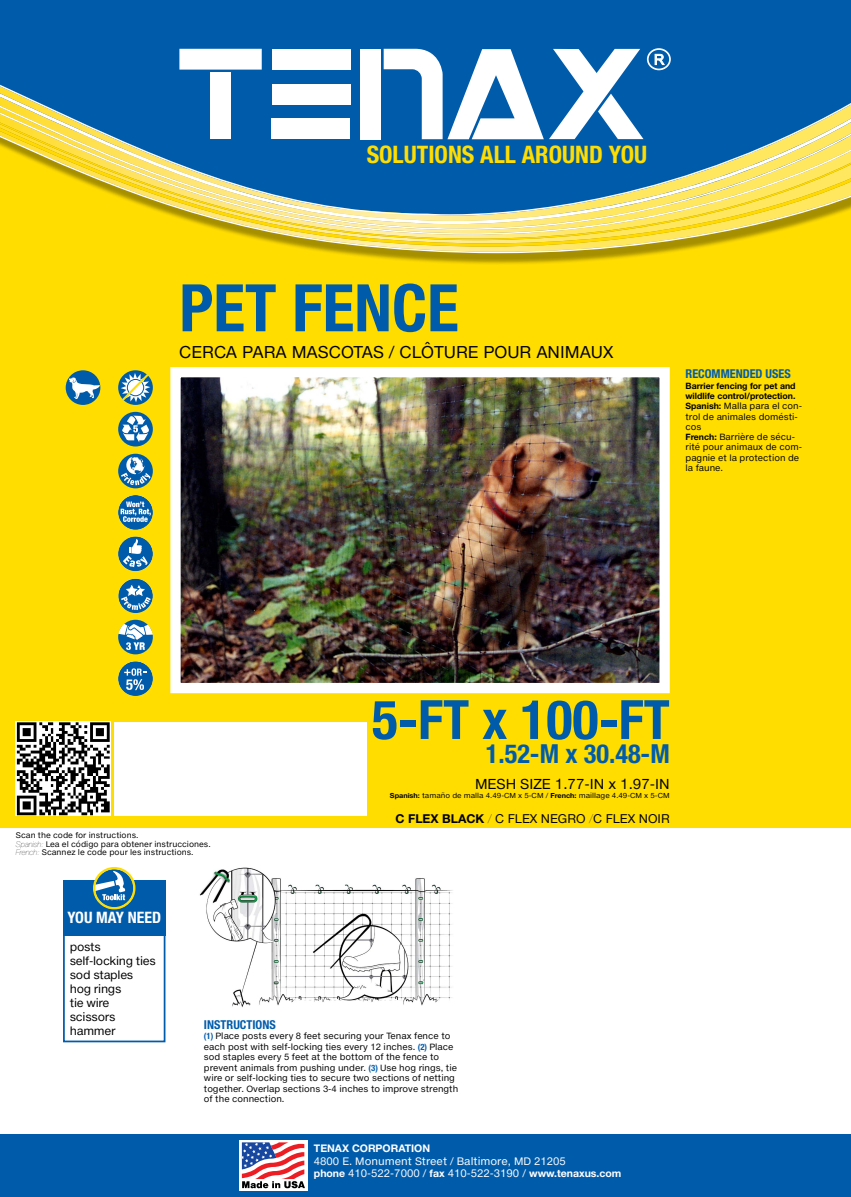
<style>
.page{position:relative;width:851px;height:1197px;background:#fff}
.page>*{position:absolute;margin:0;border:0;box-sizing:border-box;transform-origin:0 0}
.t1{font:700 condensed 65.62px "Helvetica Neue LT Std";color:#005cab}
.t2{font:700 condensed 54.25px "Helvetica Neue LT Std";color:#005cab}
.t3{font:700 condensed 26.25px "Helvetica Neue LT Std";color:#005cab}
.t4{font:700 condensed 24.15px "Helvetica Neue LT Std";color:#fd0}
.t5{font:16.62px "Helvetica Neuee Text Pro";color:#000}
.t6{font:700 condensed 15.75px "Helvetica Neue LT Std";color:#fff}
.t7{font:14px "Helvetica Neuee Text Pro";color:#000}
.t8{font:12.25px "Helvetica Neuee Text Pro";color:#000}
.t9{font:700 condensed 12.25px "Helvetica Neue LT Std";color:#005cab}
.t10{font:11.38px/14px "Helvetica Neuee Text Pro";letter-spacing:-.025em;color:#000}
.t11{font:10.5px/12.2px "Helvetica Neuee Text Pro";color:#fff}
.t12{font:700 10.5px "Helvetica Neue LT Std";color:#fff}
.t13{font:8.75px/10.3px "Helvetica Neuee Text Pro";color:#000}
.t14{font:700 8.75px/10.3px "Helvetica Neue LT Std";color:#000}
.t15{font:7.88px/8.5px "Helvetica Neuee Text Pro";color:#000}
.t16{font:7px "Helvetica Neuee Text Pro";color:#000;scale:1.05 1}
.s1{font-family:"Helvetica Neue LT Std";font-weight:700}
.s2{font-family:"Helvetica Neue LT Std";font-weight:200;font-style:italic}
.s3{font-family:"Helvetica Neue LT Std";font-weight:700;font-stretch:condensed;color:#005cab}
</style>
<div class="page">
<div style="left:0;top:1134px;width:850px;height:63px;background:#005cab"></div>
<div style="left:0;top:84px;width:850px;height:744px;background:#fd0"></div>
<div style="left:0;top:13px;width:850px;height:253px;background:#000;opacity:.35"></div>
<svg style="left:0;top:247px;width:850px;height:6px"></svg>
<img style="left:0;top:240px;width:850px;height:7px">
<div style="left:0;top:0;width:850px;height:122px;background:#005cab"></div>
<img style="left:0;top:122px;width:850px;height:118px">
<img style="left:181px;top:378px;width:477px;height:304px">
<div style="left:170px;top:367px;width:499px;height:326px;border:10px solid #fff"></div>
<div style="left:173px;top:39px;width:507px;height:110px;background:#005cab"></div>
<div style="left:647px;top:48px;width:23px;height:22px;border:2px solid #fff;border-radius:50%"></div>
<svg style="left:654px;top:54px;width:11px;height:11px"></svg>
<div style="left:360px;top:49px;width:21px;height:90px;background:#fff"></div>
<div style="left:272px;top:49px;width:78px;height:21px;background:#fff"></div>
<div style="left:272px;top:84px;width:78px;height:21px;background:#fff"></div>
<div style="left:272px;top:119px;width:78px;height:20px;background:#fff"></div>
<div style="left:210px;top:72px;width:21px;height:67px;background:#fff"></div>
<svg style="left:179px;top:49px;width:83px;height:21px;background:#f8fafc"></svg>
<svg style="left:383px;top:49px;width:260px;height:90px"></svg>
<div style="left:63px;top:880px;width:102px;height:55px;background:#005cab"></div>
<div style="left:63px;top:880px;width:102px;height:162px;border:2px solid #005cab"></div>
<svg style="left:94px;top:868px;width:40px;height:40px"></svg>
<svg style="left:94px;top:871px;width:31px;height:29px"></svg>
<div style="left:93px;top:867px;width:42px;height:42px;border:2px solid #fd0;border-radius:50%"></div>
<svg style="left:117px;top:369px;width:37px;height:37px"></svg>
<svg style="left:120px;top:371px;width:31px;height:32px"></svg>
<div style="left:116px;top:368px;width:39px;height:39px;border:2px solid #fd0;border-radius:50%"></div>
<svg style="left:117px;top:411px;width:37px;height:36px"></svg>
<div style="left:116px;top:410px;width:39px;height:39px;border:2px solid #fd0;border-radius:50%"></div>
<svg style="left:122px;top:416px;width:28px;height:26px"></svg>
<svg style="left:117px;top:453px;width:37px;height:36px"></svg>
<div style="left:116px;top:452px;width:39px;height:38px;border:2px solid #fd0;border-radius:50%"></div>
<svg style="left:121px;top:457px;width:29px;height:28px"></svg>
<svg style="left:117px;top:494px;width:37px;height:37px"></svg>
<div style="left:116px;top:493px;width:39px;height:39px;border:2px solid #fd0;border-radius:50%"></div>
<svg style="left:121px;top:502px;width:30px;height:20px"></svg>
<svg style="left:117px;top:536px;width:37px;height:36px"></svg>
<div style="left:116px;top:534px;width:39px;height:39px;border:2px solid #fd0;border-radius:50%"></div>
<svg style="left:123px;top:539px;width:24px;height:28px"></svg>
<svg style="left:117px;top:578px;width:37px;height:36px"></svg>
<div style="left:116px;top:577px;width:39px;height:38px;border:2px solid #fd0;border-radius:50%"></div>
<svg style="left:121px;top:583px;width:30px;height:27px"></svg>
<svg style="left:117px;top:619px;width:37px;height:37px"></svg>
<div style="left:116px;top:618px;width:39px;height:39px;border:2px solid #fd0;border-radius:50%"></div>
<svg style="left:117px;top:623px;width:37px;height:27px"></svg>
<svg style="left:117px;top:661px;width:37px;height:36px"></svg>
<svg style="left:124px;top:668px;width:22px;height:22px"></svg>
<div style="left:116px;top:659px;width:39px;height:39px;border:2px solid #fd0;border-radius:50%"></div>
<svg style="left:65px;top:370px;width:36px;height:36px"></svg>
<div style="left:64px;top:368px;width:38px;height:39px;border:2px solid #fd0;border-radius:50%"></div>
<svg style="left:69px;top:377px;width:31px;height:22px"></svg>
<img style="left:199px;top:867px;width:254px;height:140px">
<div style="left:115px;top:722px;width:252px;height:94px;background:#fff"></div>
<img style="left:16px;top:722px;width:94px;height:94px">
<svg style="left:239px;top:1140px;width:68px;height:51px"></svg>
<svg style="left:242px;top:1142px;width:63px;height:46px;background:#b9899c"></svg>
<h3 class="t4" style="left:366px;top:140px;width:282px">SOLUTIONS ALL AROUND YOU</h3>
<h1 class="t1" style="left:179px;top:268px;width:178px">PET FENCE</h1>
<h3 class="t5" style="left:179px;top:341px;width:435px">CERCA PARA MASCOTAS / clôture po ur animaux</h3>
<h3 class="t9" style="left:685px;top:367px;width:107px">RECOMMENDED USES</h3>
<p class="t14" style="left:685px;top:380px;width:112px">Barrier fencing for pet and wildlife control/protection.</p>
<p class="t13" style="left:685px;top:401px;width:118px"><span class="s1">Spanish:</span> Malla para el con&shy;trol de animales domésti&shy;cos<br><span class="s1">French:</span> Barrière de sécu&shy;rité pour animaux de com&shy;pagnie et la protection de la faune.</p>
<p class="t15" style="left:16px;top:831px;width:196px">Scan the code for instructions.<br><span class="s2">Spanish:</span> Lea el código para obtener instrucciones.<br><span class="s2">French:</span> Scannez le code pour les instructions.</p>
<h3 class="t6" style="left:67px;top:908px;width:95px">YOU MAY NEED</h3>
<h2 class="t2" style="left:372px;top:687px;width:298px">5-FT X 100-FT</h2>
<h3 class="t3" style="left:486px;top:738px;width:183px">1.52-M X 30.48-M</h3>
<h3 class="t7" style="left:475px;top:775px;width:11px">mes</h3>
<h3 class="t7" style="left:505px;top:775px;width:157px">h size 1.77-IN x 1.97-IN</h3>
<p class="t16" style="left:390px;top:791px;width:268px"><span class="s1">Spanish:</span> tamaño de malla 4.49-CM x 5-CM / <span class="s1">French:</span> maillage 4.49-CM x 5-CM</p>
<h3 class="t8" style="left:395px;top:811px;width:272px"><span class="s1">C FLEX BLACK</span> <span class="s2">/</span> C FLEX negro <span class="s2">/</span>C Flex noir</h3>
<h3 class="t10" style="left:70px;top:940px;width:88px">posts self-locking ties sod staples hog rings<br>tie wire scissors hammer</h3>
<h3 class="t9" style="left:204px;top:1017px;width:7px">INSTRUCTIONS</h3>
<p class="t13" style="left:204px;top:1030px;width:256px"><span class="s3">(1)</span> Place posts every 8 feet securing your Tenax fence to each post with self-locking ties every 12 inches. <span class="s3">(2)</span> Place sod staples every 5 feet at the bottom of the fence to prevent animals from pushing under. <span class="s3">(3)</span> Use hog rings, tie wire or self-locking ties to secure two sections of netting together. Overlap sections 3-4 inches to improve strength of the connection.</p>
<p class="t12" style="left:314px;top:1142px;width:118px">Tenax Corporation</p>
<p class="t11" style="left:314px;top:1154px;width:309px">4800 E. Monument Street / Baltimore, MD 21205<br><span class="s1">phone</span> 410-522-7000 / <span class="s1">fax</span> 410-522-3190 / <span class="s1">www.tenaxus.com</span></p>
</div>
